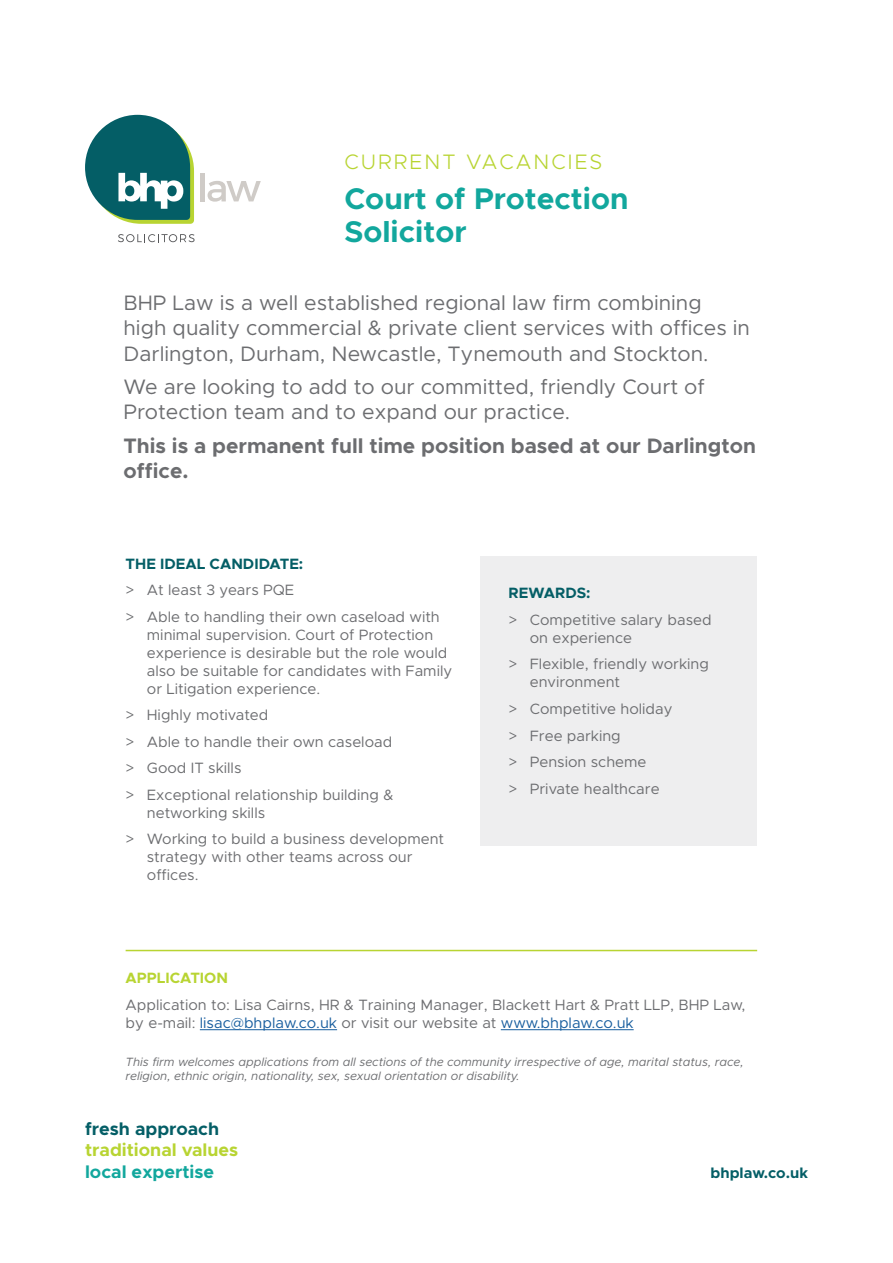
<style>
.page{position:relative;width:893px;height:1263px;background:#fff}
.page>*{position:absolute;margin:0;border:0;box-sizing:border-box;transform-origin:0 0}
.t1{font:700 30px/33px "Metropolis";color:#12a79d}
.t2{font:21px/25.2px "Metropolis";color:#6c6d70}
.t3{font:700 21px/25.2px "Metropolis";color:#6c6d70}
.t4{font:300 21px "Metropolis";letter-spacing:.1em;color:#b8d432}
.t5{font:700 18px "Metropolis";color:#b8d432}
.t6{font:700 18px "Metropolis";color:#12a79d}
.t7{font:700 18px "Metropolis";color:#045e66}
.t8{font:15px/26.5px "Metropolis";color:#6c6d70}
.t9{font:700 15px "Metropolis";color:#045e66}
.t10{font:700 15px "Metropolis";color:#b8d432}
.t11{font:italic 12px/14.4px "Metropolis";color:#6c6d70}
.s1{color:#175d9e}
</style>
<div class="page">
<svg style="left:118px;top:234px;width:77px;height:8px"></svg>
<div style="left:200px;top:173px;width:5px;height:28px;background:#cfcbc7"></div>
<svg style="left:208px;top:181px;width:53px;height:21px"></svg>
<svg style="left:85px;top:115px;width:109px;height:109px"></svg>
<hr style="left:200px;top:1029px;width:137px;height:1px;background:#175d9e">
<hr style="left:501px;top:1029px;width:133px;height:1px;background:#175d9e">
<div style="left:480px;top:557px;width:277px;height:289px;background:#eeeeef"></div>
<hr style="left:126px;top:950px;width:631px;height:1px;background:#b8d432">
<h2 class="t4" style="left:344px;top:148px;width:259px">CURRENT VACANCIES</h2>
<h1 class="t1" style="left:344px;top:182px;width:285px">Court of Protection<br>Solicitor</h1>
<h2 class="t2" style="left:124px;top:290px;width:628px">BHP Law is a well established regional law firm combining<br>high quality commercial &amp; private client services with offices in<br>Darlington, Durham, Newcastle, Tynemouth and Stockton.</h2>
<h2 class="t2" style="left:124px;top:374px;width:583px">We are looking to add to our committed, friendly Court of<br>Protection team and to expand our practice.</h2>
<h2 class="t3" style="left:124px;top:433px;width:634px">This is a permanent full time position based at our Darlington office.</h2>
<p class="t9" style="left:126px;top:554px;width:179px">THE IDEAL CANDIDATE:</p>
<p class="t8" style="left:126px;top:577px;width:316px">&gt; At least 3 years PQE<br>&gt; Able to handling their own caseload with</p>
<p class="t8" style="left:147px;top:625px;width:307px;line-height:18px">minimal supervision. Court of Protection experience is desirable but the role would also be suitable for candidates with Family or Litigation experience.</p>
<p class="t8" style="left:126px;top:702px;width:269px">&gt; Highly motivated<br>&gt; Able to handle their own caseload &gt; Good IT skills<br>&gt; Exceptional relationship building &amp;</p>
<p class="t8" style="left:126px;top:799px;width:320px;text-indent:21px">networking skills<br>&gt; Working to build a business development</p>
<p class="t8" style="left:147px;top:848px;width:267px;line-height:18px">strategy with other teams across our offices.</p>
<p class="t9" style="left:509px;top:584px;width:84px">REWARDS:</p>
<p class="t8" style="left:530px;top:611px;width:183px;line-height:18px;text-indent:-21px">&gt; Competitive salary based on experience</p>
<p class="t8" style="left:530px;top:655px;width:181px;line-height:18px;text-indent:-21px">&gt; Flexible, friendly working environment</p>
<p class="t8" style="left:509px;top:695px;width:166px">&gt; Competitive holiday &gt; Free parking<br>&gt; Pension scheme<br>&gt; Private healthcare</p>
<p class="t10" style="left:126px;top:968px;width:104px">APPLICATION</p>
<p class="t8" style="left:126px;top:995px;width:621px;line-height:18px">Application to: Lisa Cairns, HR &amp; Training Manager, Blackett Hart &amp; Pratt LLP, BHP Law, by e-mail: <span class="s1">lisac@bhplaw.co.uk</span> or visit our website at <span class="s1">www.bhplaw.co.uk</span></p>
<p class="t11" style="left:126px;top:1054px;width:620px">This firm welcomes applications from all sections of the community irrespective of age, marital status, race, religion, ethnic origin, nationality, sex, sexual orientation or disability.</p>
<p class="t7" style="left:85px;top:1117px;width:136px">fresh approach</p>
<p class="t5" style="left:85px;top:1139px;width:155px">traditional values</p>
<p class="t6" style="left:85px;top:1160px;width:131px">local expertise</p>
<p class="t9" style="left:711px;top:1163px;width:99px">bhplaw.co.uk</p>
</div>
